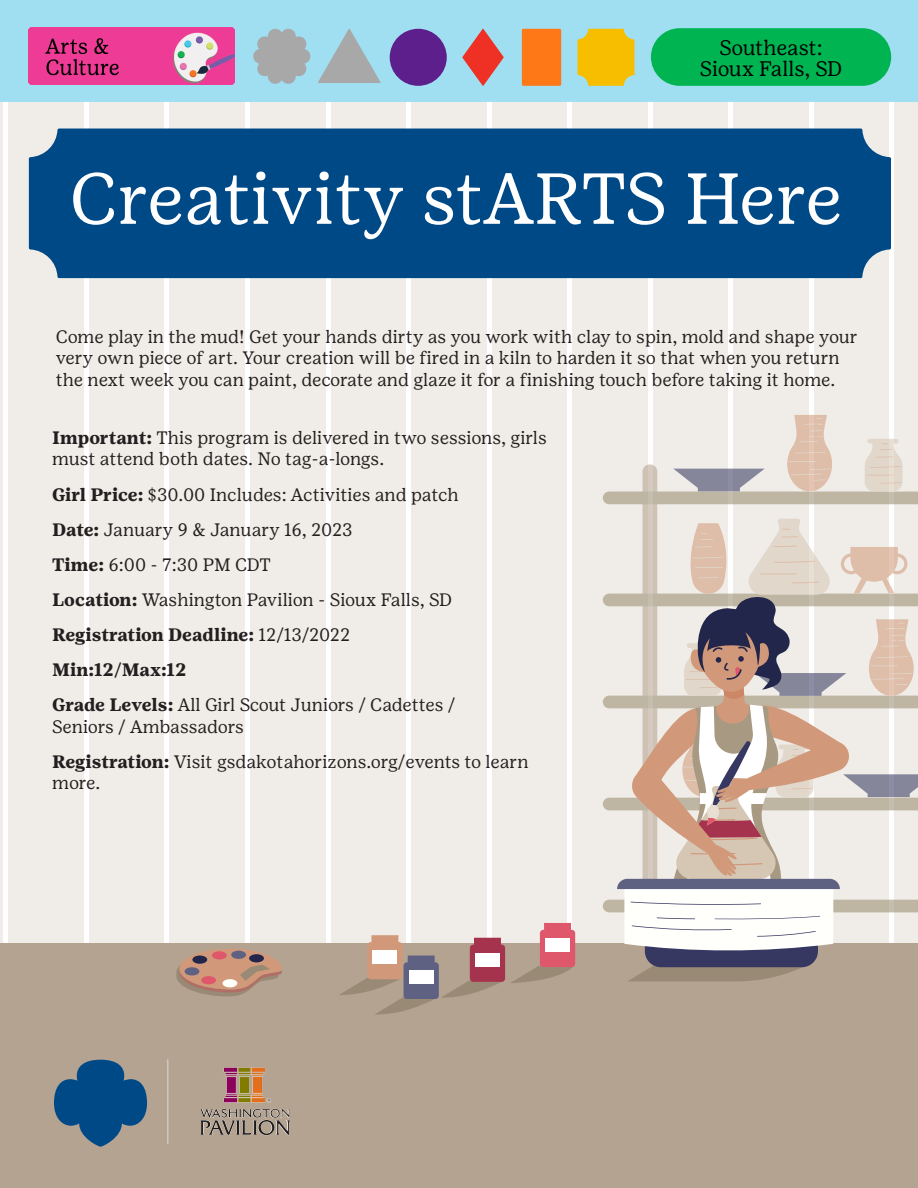
<style>
.page{position:relative;width:918px;height:1188px;background:#fff}
.page>*{position:absolute;margin:0;border:0;box-sizing:border-box;transform-origin:0 0}
.t1{font:72px "Girl Scout Text";color:#fff}
.t2{font:21px "Girl Scout Text";letter-spacing:-.01em;color:#000}
.t3{font:18px/21.6px "Girl Scout Text";color:#231f20}
.t4{font:700 18px "Girl Scout Text";color:#231f20}
.s1{font-weight:700}
.s2{font-weight:400}
</style>
<div class="page">
<div style="left:0;top:89px;width:918px;height:888px;background:#f0ede8"></div>
<div style="left:3px;top:89px;width:5px;height:1056px;background:#fff"></div>
<div style="left:84px;top:89px;width:5px;height:1056px;background:#fff"></div>
<hr style="left:165px;top:89px;width:4px;height:1056px;background:#fff">
<div style="left:245px;top:89px;width:5px;height:1056px;background:#fff"></div>
<hr style="left:326px;top:89px;width:4px;height:1056px;background:#fff">
<div style="left:406px;top:89px;width:5px;height:1056px;background:#fff"></div>
<hr style="left:487px;top:89px;width:4px;height:1056px;background:#fff">
<div style="left:567px;top:89px;width:5px;height:1056px;background:#fff"></div>
<div style="left:648px;top:89px;width:5px;height:1056px;background:#fff"></div>
<div style="left:728px;top:89px;width:5px;height:1056px;background:#fff"></div>
<div style="left:809px;top:89px;width:5px;height:1056px;background:#fff"></div>
<hr style="left:890px;top:89px;width:4px;height:1056px;background:#fff">
<div style="left:0;top:943px;width:918px;height:245px;background:#b5a391"></div>
<svg style="left:54px;top:1060px;width:93px;height:87px"></svg>
<hr style="left:167px;top:1060px;width:1px;height:84px;background:#d9d9d9">
<div style="left:29px;top:129px;width:862px;height:149px;background:#004987"></div>
<svg style="left:603px;top:415px;width:315px;height:566px"></svg>
<svg style="left:339px;top:923px;width:236px;height:92px"></svg>
<div style="left:475px;top:953px;width:25px;height:14px;background:#fff"></div>
<svg style="left:176px;top:949px;width:106px;height:48px"></svg>
<div style="left:223px;top:979px;width:14px;height:8px;background:#fffffc;border-radius:50%"></div>
<div style="left:201px;top:976px;width:15px;height:8px;background:#de576b;border-radius:50%"></div>
<div style="left:185px;top:967px;width:14px;height:8px;background:#5e6182;border-radius:50%"></div>
<div style="left:192px;top:956px;width:15px;height:8px;background:#21264a;border-radius:50%"></div>
<div style="left:212px;top:951px;width:15px;height:8px;background:#de576b;border-radius:50%"></div>
<div style="left:231px;top:951px;width:15px;height:8px;background:#5e6182;border-radius:50%"></div>
<div style="left:249px;top:954px;width:15px;height:8px;background:#21264a;border-radius:50%"></div>
<img style="left:224px;top:1068px;width:56px;height:50px">
<div style="left:0;top:0;width:918px;height:102px;background:#a0def1"></div>
<svg style="left:253px;top:28px;width:57px;height:56px"></svg>
<svg style="left:318px;top:29px;width:63px;height:54px"></svg>
<div style="left:390px;top:29px;width:57px;height:57px;background:#5c1f8b;border-radius:50%"></div>
<svg style="left:462px;top:29px;width:42px;height:57px"></svg>
<div style="left:522px;top:29px;width:39px;height:57px;background:#ff7818"></div>
<svg style="left:577px;top:29px;width:58px;height:57px;background:#ebc21e"></svg>
<div style="left:651px;top:28px;width:240px;height:58px;background:#00b451;border-radius:29px"></div>
<img style="left:29px;top:27px;width:205px;height:58px">
<p class="t2" style="left:720px;top:35px;width:104px">Southeast:</p>
<p class="t2" style="left:700px;top:56px;width:144px">Sioux Falls, SD</p>
<p class="t1" style="left:69px;top:158px;width:774px">Creativity stARTS Here</p>
<p class="t3" style="left:56px;top:326px;width:804px">Come play in the mud! Get your hands dirty as you work with clay to spin, mold and shape your very own piece of art. Your creation will be fired in a kiln to harden it so that when you return the next week you can paint, decorate and glaze it for a finishing touch before taking it home.</p>
<p class="t3" style="left:52px;top:427px;width:496px"><span class="s1">Important:</span> This program is delivered in two sessions, girls must attend both dates. No tag-a-longs.</p>
<p class="t3" style="left:52px;top:484px;width:408px"><span class="s1">Girl Price:</span> $30.00 Includes: Activities and patch</p>
<p class="t3" style="left:52px;top:519px;width:302px"><span class="s1">Date:</span> January 9 &amp; January 16, 2023</p>
<p class="t3" style="left:52px;top:554px;width:220px"><span class="s1">Time:</span> 6:00 - 7:30 PM CDT</p>
<p class="t3" style="left:52px;top:589px;width:402px"><span class="s1">Location:</span> Washington Pavilion - Sioux Falls, SD</p>
<p class="t4" style="left:52px;top:624px;width:300px">Registration Deadline: <span class="s2">12/13/2022</span></p>
<p class="t4" style="left:52px;top:659px;width:136px">Min:12/Max:12</p>
<p class="t3" style="left:52px;top:694px;width:405px"><span class="s1">Grade Levels:</span> All Girl Scout Juniors / Cadettes /<br>Seniors / Ambassadors</p>
<p class="t3" style="left:52px;top:751px;width:478px"><span class="s1">Registration:</span> Visit gsdakotahorizons.org/events to learn more.</p>
</div>
